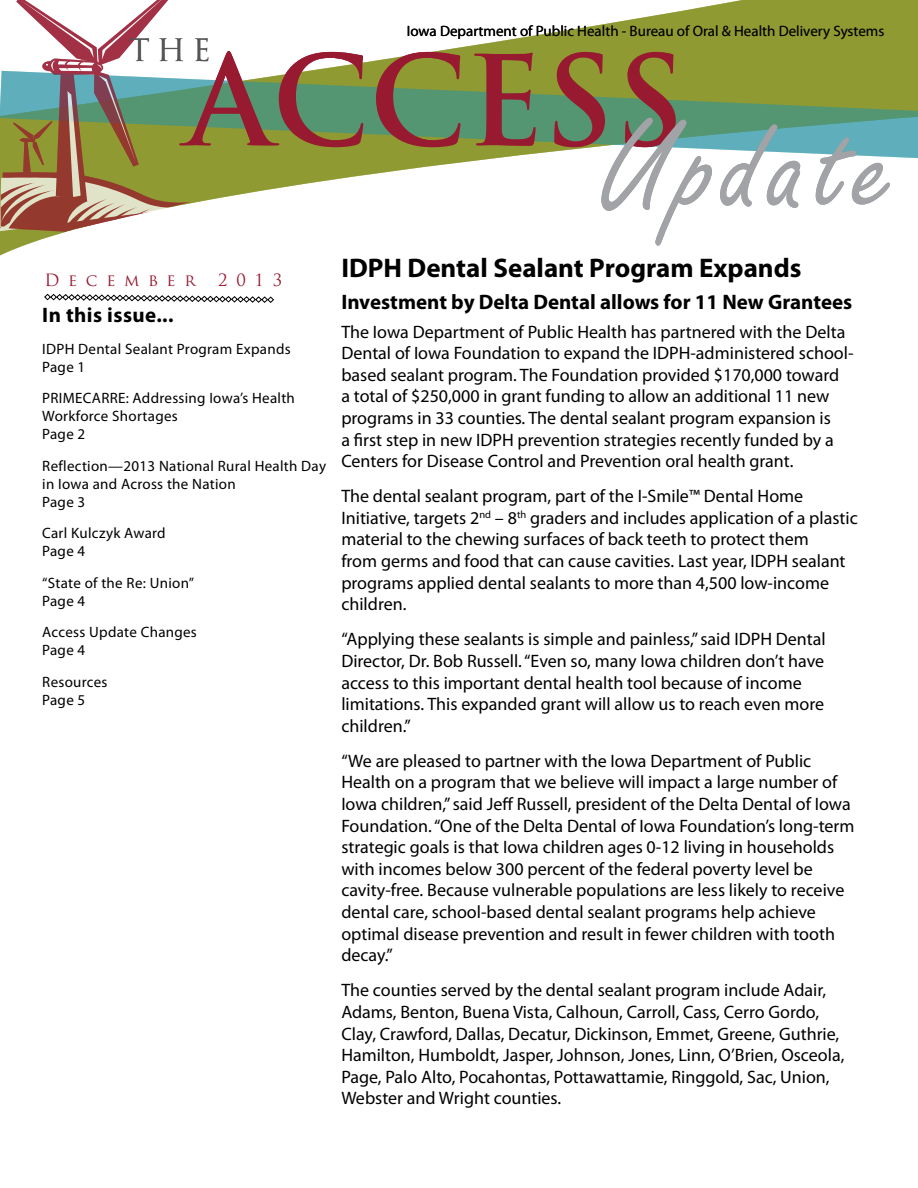
<style>
.page{position:relative;width:918px;height:1188px;background:#fff}
.page>*{position:absolute;margin:0;border:0;box-sizing:border-box;transform-origin:0 0}
.t1{font:139.5px "Freestyle Script";letter-spacing:.06em;color:#a1a3a6}
.t2{font:700 121.5px "Trajan Pro";color:#981a31}
.t3{font:30px "Trajan Pro";color:#565659}
.t4{font:700 27px "Myriad Pro";color:#000}
.t5{font:700 21px "Myriad Pro";color:#000}
.t6{font:700 21px "Myriad Pro";letter-spacing:.02em;color:#000}
.t7{font:18px/21.6px "Myriad Pro";color:#000}
.t8{font:16.5px "Trajan Pro";letter-spacing:.53em;color:#981a31}
.t9{font:15px/18px "Myriad Pro";letter-spacing:.02em;color:#000}
.t10{font:15px "Myriad Pro";color:#000}
</style>
<div class="page">
<svg style="left:0;top:0;width:918px;height:303px"></svg>
<svg style="left:224px;top:71px;width:694px;height:87px;background:#769f67"></svg>
<svg style="left:0;top:0;width:224px;height:232px"></svg>
<p class="t10" style="left:407px;top:22px;width:479px">Iowa Department of Public Health - Bureau of Oral &amp; Health Delivery Systems</p>
<h3 class="t3" style="left:129px;top:31px;width:83px">THE</h3>
<h2 class="t2" style="left:187px;top:25px;width:499px">ACCESS</h2>
<h1 class="t1" style="left:600px;top:91px;width:298px">Update</h1>
<p class="t8" style="left:44px;top:270px;width:153px">December</p>
<p class="t8" style="left:218px;top:270px;width:65px">2013</p>
<p class="t6" style="left:42px;top:302px;width:133px">In this issue...</p>
<p class="t9" style="left:42px;top:340px;width:250px">IDPH Dental Sealant Program Expands<br>Page 1</p>
<p class="t9" style="left:42px;top:389px;width:254px">PRIMECARRE: Addressing Iowa’s Health<br>Workforce Shortages<br>Page 2</p>
<p class="t9" style="left:42px;top:457px;width:285px">Reflection—2013 National Rural Health Day in Iowa and Across the Nation<br>Page 3</p>
<p class="t9" style="left:42px;top:524px;width:125px">Carl Kulczyk Award<br>Page 4</p>
<p class="t9" style="left:42px;top:574px;width:153px">“State of the Re: Union”<br>Page 4</p>
<p class="t9" style="left:42px;top:623px;width:156px">Access Update Changes<br>Page 4</p>
<p class="t9" style="left:42px;top:673px;width:67px">Resources<br>Page 5</p>
<h3 class="t4" style="left:341px;top:250px;width:462px">IDPH Dental Sealant Program Expands</h3>
<p class="t5" style="left:341px;top:288px;width:512px">Investment by Delta Dental allows for 11 New Grantees</p>
<p class="t7" style="left:341px;top:320px;width:514px">The Iowa Department of Public Health has partnered with the Delta Dental of Iowa Foundation to expand the IDPH-administered school&shy;based sealant program. The Foundation provided $170,000 toward<br>a total of $250,000 in grant funding to allow an additional 11 new programs in 33 counties. The dental sealant program expansion is<br>a first step in new IDPH prevention strategies recently funded by a Centers for Disease Control and Prevention oral health grant.</p>
<p class="t7" style="left:341px;top:485px;width:518px">The dental sealant program, part of the I-Smile™ Dental Home Initiative, targets 2<sup>nd</sup> – 8<sup>th</sup> graders and includes application of a plastic material to the chewing surfaces of back teeth to protect them<br>from germs and food that can cause cavities. Last year, IDPH sealant programs applied dental sealants to more than 4,500 low-income children.</p>
<p class="t7" style="left:341px;top:628px;width:486px">“Applying these sealants is simple and painless,” said IDPH Dental Director, Dr. Bob Russell. “Even so, many Iowa children don’t have access to this important dental health tool because of income limitations. This expanded grant will allow us to reach even more children.”</p>
<p class="t7" style="left:341px;top:750px;width:515px">“We are pleased to partner with the Iowa Department of Public Health on a program that we believe will impact a large number of Iowa children,” said Jeff Russell, president of the Delta Dental of Iowa Foundation. “One of the Delta Dental of Iowa Foundation’s long-term strategic goals is that Iowa children ages 0-12 living in households with incomes below 300 percent of the federal poverty level be cavity-free. Because vulnerable populations are less likely to receive dental care, school-based dental sealant programs help achieve optimal disease prevention and result in fewer children with tooth decay.”</p>
<p class="t7" style="left:341px;top:979px;width:505px">The counties served by the dental sealant program include Adair, Adams, Benton, Buena Vista, Calhoun, Carroll, Cass, Cerro Gordo, Clay, Crawford, Dallas, Decatur, Dickinson, Emmet, Greene, Guthrie, Hamilton, Humboldt, Jasper, Johnson, Jones, Linn, O’Brien, Osceola, Page, Palo Alto, Pocahontas, Pottawattamie, Ringgold, Sac, Union, Webster and Wright counties.</p>
</div>
